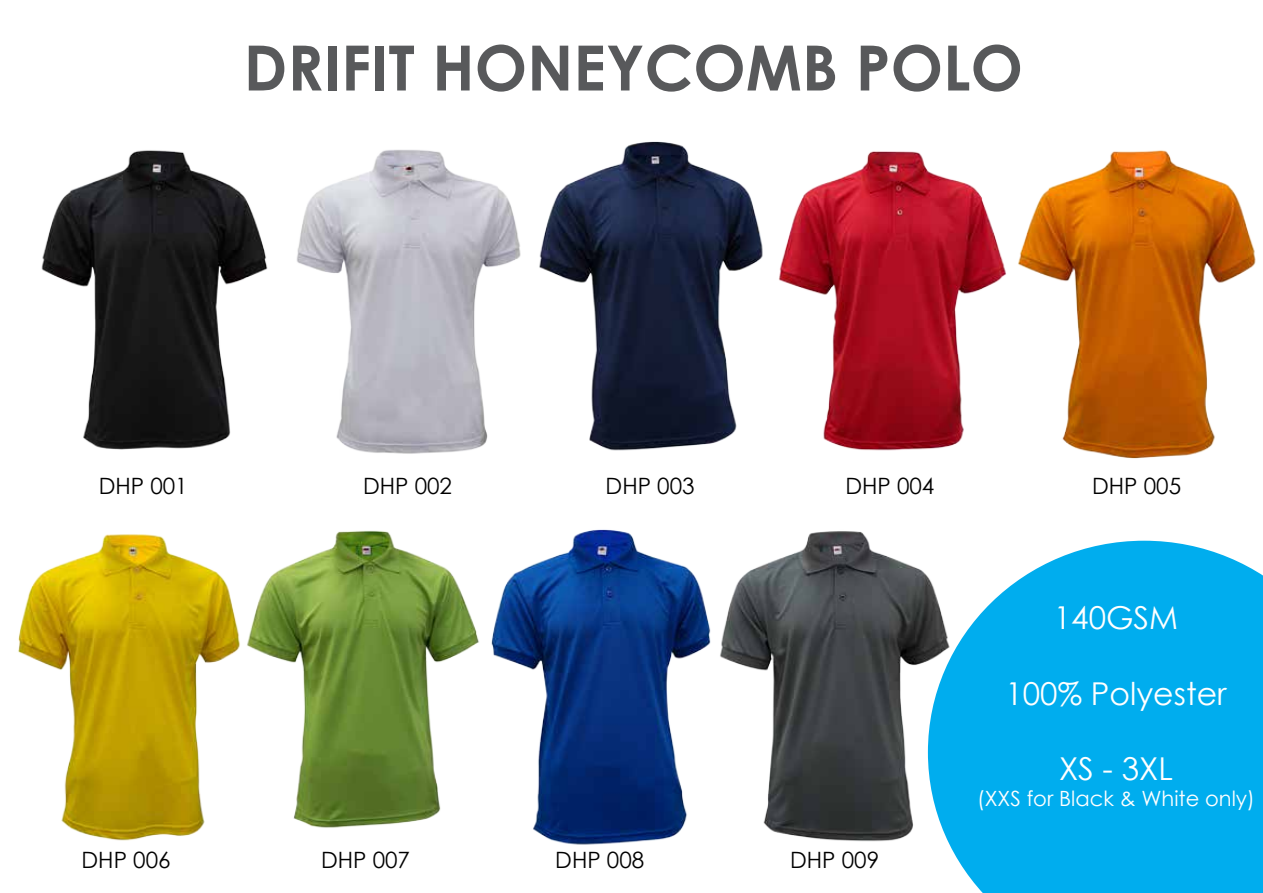
<style>
.page{position:relative;width:1263px;height:893px;background:#fff}
.page>*{position:absolute;margin:0;border:0;box-sizing:border-box;transform-origin:0 0}
.t1{font:700 62.4px "Century Gothic";color:#58595b}
.t2{font:31.5px "Century Gothic";color:#fff}
.t3{font:22.5px "Century Gothic";color:#000}
.t4{font:21px "Century Gothic";color:#fff}
</style>
<div class="page">
<svg style="left:951px;top:541px;width:311px;height:352px;background:#12b3ef"></svg>
<img style="left:720px;top:531px;width:233px;height:317px">
<img style="left:491px;top:529px;width:220px;height:316px">
<img style="left:247px;top:530px;width:232px;height:298px">
<img style="left:18px;top:534px;width:222px;height:307px">
<img style="left:1018px;top:150px;width:238px;height:309px">
<img style="left:779px;top:151px;width:228px;height:300px">
<img style="left:539px;top:141px;width:224px;height:310px">
<img style="left:296px;top:149px;width:225px;height:305px">
<img style="left:41px;top:150px;width:227px;height:300px">
<h1 class="t1" style="left:244px;top:20px;width:781px">DRIFIT HONEYCOMB POLO</h1>
<p class="t3" style="left:363px;top:471px;width:91px">DHP 002</p>
<p class="t3" style="left:1092px;top:471px;width:91px">DHP 005</p>
<p class="t3" style="left:99px;top:471px;width:91px">DHP 001</p>
<p class="t3" style="left:606px;top:471px;width:91px">DHP 003</p>
<p class="t3" style="left:845px;top:471px;width:91px">DHP 004</p>
<h2 class="t2" style="left:1054px;top:596px;width:126px">140GSM</h2>
<h2 class="t2" style="left:1005px;top:671px;width:223px">100% Polyester</h2>
<p class="t3" style="left:82px;top:844px;width:91px">DHP 006</p>
<p class="t3" style="left:321px;top:844px;width:91px">DHP 007</p>
<p class="t3" style="left:555px;top:844px;width:91px">DHP 008</p>
<p class="t3" style="left:790px;top:844px;width:91px">DHP 009</p>
<h2 class="t2" style="left:1059px;top:747px;width:115px">XS - 3XL</h2>
<p class="t4" style="left:977px;top:783px;width:279px">(XXS for Black &amp; White only)</p>
</div>
